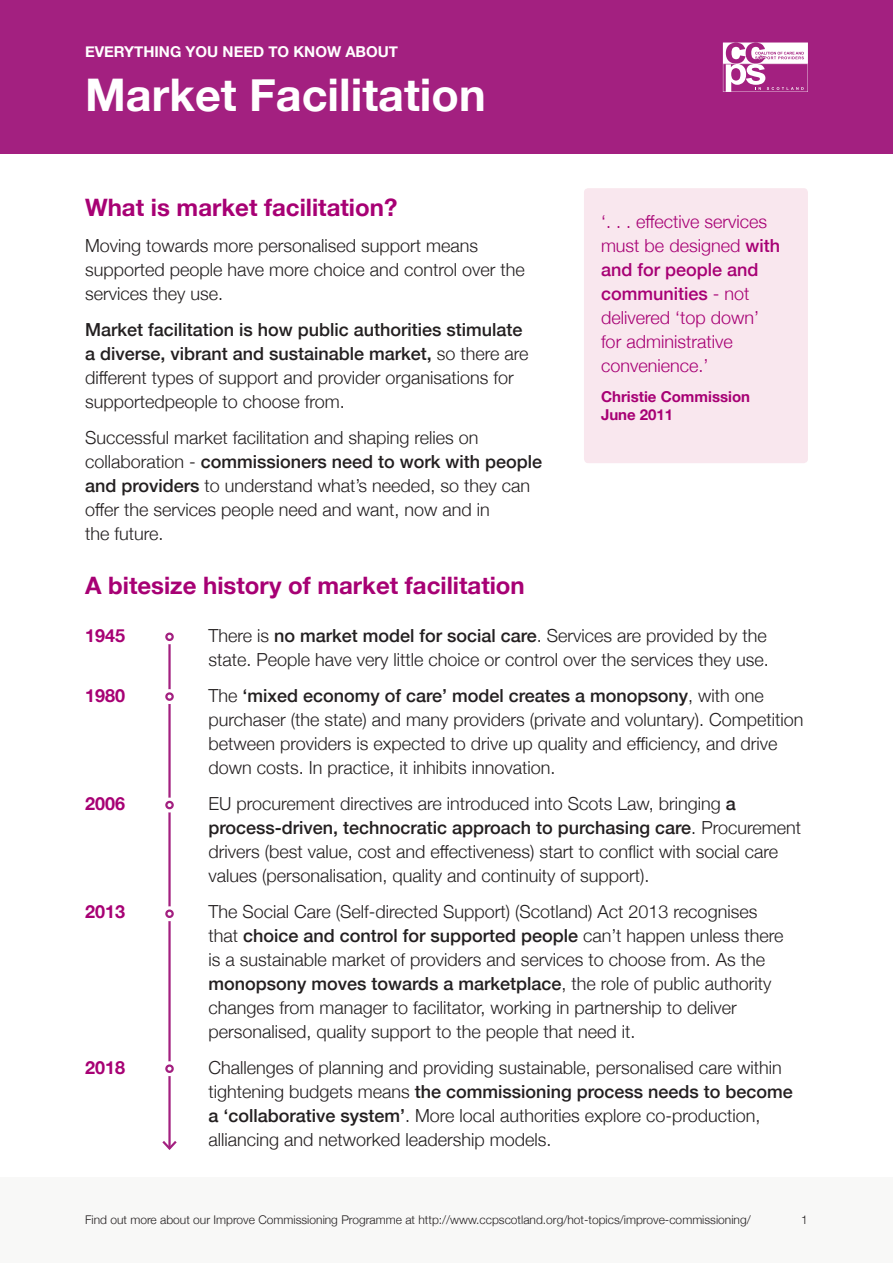
<style>
.page{position:relative;width:893px;height:1263px;background:#fff}
.page>*{position:absolute;margin:0;border:0;box-sizing:border-box;transform-origin:0 0}
.t1{font:700 45px "Helvetica Neue";color:#fff}
.Paragraph_Style_1{font:700 24px "Helvetica Neue";color:#a70074}
.t2{font:300 18px/24px "Helvetica Neue";color:#231f20}
.t3{font:300 18px/24px "Helvetica Neue";color:#a70074}
.Paragraph_Style_1-2{font:700 18px "Helvetica Neue";color:#a70074}
.t4{font:700 15px "Helvetica Neue";color:#fff}
.t5{font:700 15px "Helvetica Neue";color:#a70074}
.t6{font:300 12px "Helvetica Neue";color:#231f20}
.s1{font-weight:500}
</style>
<div class="page">
<div style="left:0;top:0;width:893px;height:153px;background:#a32080"></div>
<div style="left:584px;top:188px;width:224px;height:275px;background:#f9e7ee;border-radius:4px"></div>
<hr style="left:168px;top:634px;width:3px;height:514px;background:#a32080">
<svg style="left:162px;top:1138px;width:15px;height:12px"></svg>
<div style="left:0;top:1178px;width:893px;height:85px;background:#f8f8f7"></div>
<div style="left:162px;top:629px;width:15px;height:15px;background:#fff;border-radius:50%"></div>
<div style="left:165px;top:632px;width:9px;height:9px;border:2px solid #a32080;border-radius:50%"></div>
<div style="left:162px;top:689px;width:15px;height:15px;background:#fff;border-radius:50%"></div>
<div style="left:165px;top:692px;width:9px;height:9px;border:2px solid #a32080;border-radius:50%"></div>
<div style="left:162px;top:797px;width:15px;height:15px;background:#fff;border-radius:50%"></div>
<div style="left:165px;top:801px;width:9px;height:8px;border:2px solid #a32080;border-radius:50%"></div>
<div style="left:162px;top:906px;width:15px;height:15px;background:#fff;border-radius:50%"></div>
<div style="left:165px;top:909px;width:9px;height:9px;border:2px solid #a32080;border-radius:50%"></div>
<div style="left:162px;top:1061px;width:15px;height:15px;background:#fff;border-radius:50%"></div>
<div style="left:165px;top:1064px;width:9px;height:9px;border:2px solid #a32080;border-radius:50%"></div>
<svg style="left:723px;top:43px;width:85px;height:49px"></svg>
<p class="t4" style="left:85px;top:40px;width:315px">EVERYTHING YOU NEED TO KNOW ABOUT</p>
<p class="t1" style="left:85px;top:60px;width:402px">Market Facilitation</p>
<p class="Paragraph_Style_1" style="left:85px;top:189px;width:314px">What is market facilitation?</p>
<p class="t2" style="left:85px;top:232px;width:441px">Moving towards more personalised support means supported people have more choice and control over the services they use.</p>
<p class="t2" style="left:85px;top:316px;width:445px"><span class="s1">Market facilitation is how public authorities stimulate a diverse, vibrant and sustainable market,</span> so there are different types of support and provider organisations for supportedpeople to choose from.</p>
<p class="t2" style="left:85px;top:424px;width:459px">Successful market facilitation and shaping relies on collaboration - <span class="s1">commissioners need to work with people and providers</span> to understand what’s needed, so they can offer the services people need and want, now and in<br>the future.</p>
<p class="t3" style="left:601px;top:208px;width:181px">‘. . . effective services must be designed <span class="s1">with and for people and communities</span> - not delivered ‘top down’ for administrative convenience.’</p>
<p class="t5" style="left:601px;top:385px;width:151px">Christie Commission</p>
<p class="t5" style="left:601px;top:403px;width:74px">June 2011</p>
<p class="Paragraph_Style_1" style="left:85px;top:567px;width:441px">A bitesize history of market facilitation</p>
<p class="t2" style="left:208px;top:622px;width:562px">There is <span class="s1">no market model for social care</span>. Services are provided by the state. People have very little choice or control over the services they use.</p>
<p class="t2" style="left:208px;top:682px;width:597px">The <span class="s1">‘mixed economy of care’ model creates a monopsony</span>, with one purchaser (the state) and many providers (private and voluntary). Competition between providers is expected to drive up quality and efficiency, and drive down costs. In practice, it inhibits innovation.</p>
<p class="t2" style="left:208px;top:790px;width:594px">EU procurement directives are introduced into Scots Law, bringing <span class="s1">a process-driven, technocratic approach to purchasing care</span>. Procurement drivers (best value, cost and effectiveness) start to conflict with social care values (personalisation, quality and continuity of support).</p>
<p class="t2" style="left:208px;top:898px;width:577px">The Social Care (Self-directed Support) (Scotland) Act 2013 recognises that <span class="s1">choice and control for supported people</span> can’t happen unless there is a sustainable market of providers and services to choose from. As the <span class="s1">monopsony moves towards a marketplace</span>, the role of public authority changes from manager to facilitator, working in partnership to deliver personalised, quality support to the people that need it.</p>
<p class="t2" style="left:208px;top:1054px;width:586px">Challenges of planning and providing sustainable, personalised care within tightening budgets means <span class="s1">the commissioning process needs to become a ‘collaborative system’</span>. More local authorities explore co-production, alliancing and networked leadership models.</p>
<p class="Paragraph_Style_1-2" style="left:85px;top:621px;width:42px">1945</p>
<p class="Paragraph_Style_1-2" style="left:85px;top:681px;width:42px">1980</p>
<p class="Paragraph_Style_1-2" style="left:85px;top:789px;width:42px">2006</p>
<p class="Paragraph_Style_1-2" style="left:85px;top:897px;width:42px">2013</p>
<p class="Paragraph_Style_1-2" style="left:85px;top:1053px;width:42px">2018</p>
<p class="t6" style="left:85px;top:1210px;width:667px">Find out more about our Improve Commissioning Programme at http://www.ccpscotland.org/hot-topics/improve-commissioning/</p>
<p class="t6" style="left:801px;top:1210px;width:8px">1</p>
</div>
